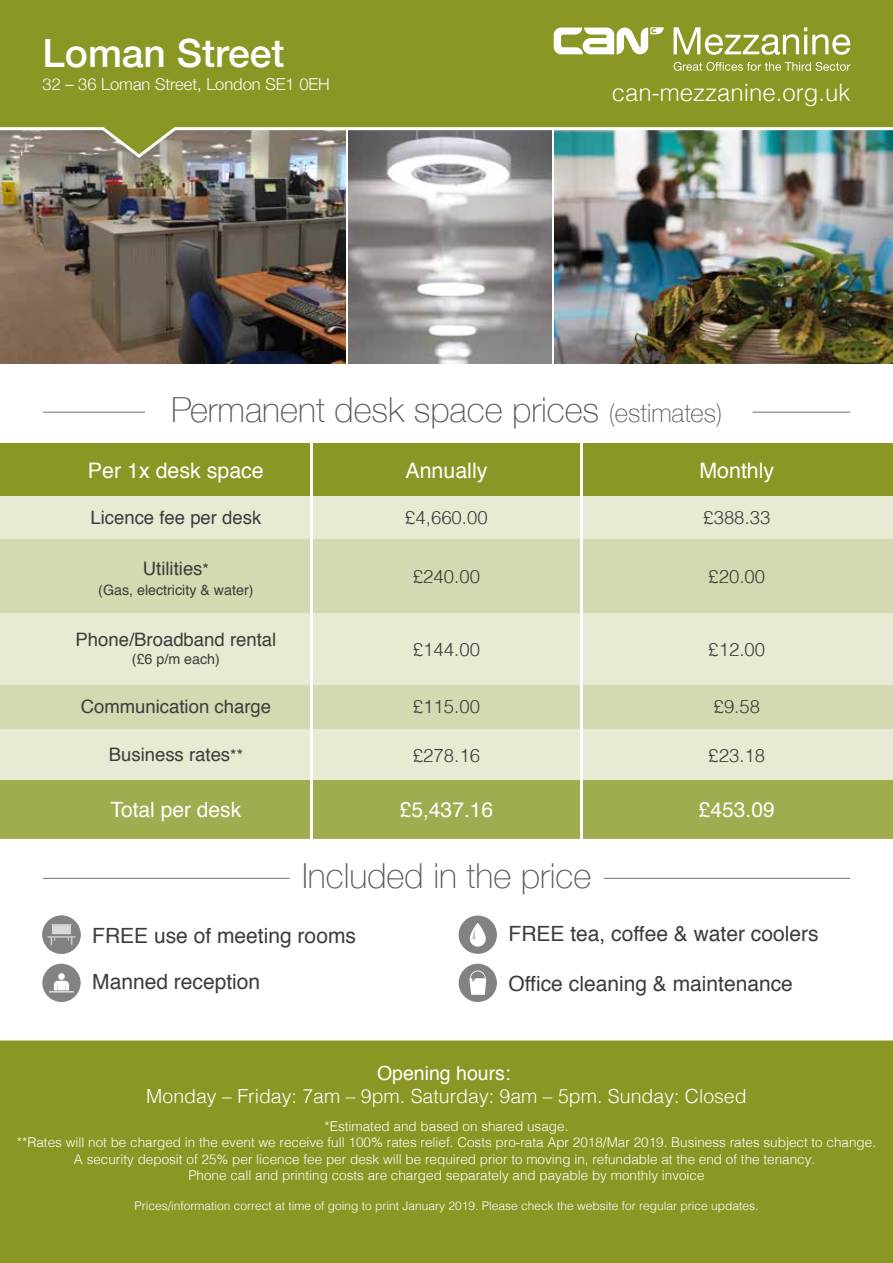
<style>
.page{position:relative;width:893px;height:1263px;background:#fff}
.page>*{position:absolute;margin:0;border:0;box-sizing:border-box;transform-origin:0 0}
.t1{font:500 39px "Helvetica Neue";color:#fff}
.t2{font:100 34.5px "Helvetica Neue";color:#575756}
.t3{font:300 24px "Helvetica";color:#fff}
.t4{font:21.3px "Helvetica";color:#fff}
.t5{font:21px "Helvetica";color:#3c3c3b}
.t6{font:21px "Helvetica";color:#fff}
.t7{font:300 19.5px "Helvetica";color:#fff}
.t8{font:19.5px "Helvetica";color:#fff}
.t9{font:18.6px "Helvetica";color:#3c3c3b}
.t10{font:300 18.6px "Helvetica";color:#3c3c3b}
.t11{font:300 16.5px "Helvetica Neue";color:#fff}
.t12{font:14.25px "Helvetica";color:#3c3c3b}
.t13{font:300 13.5px/16.2px "Helvetica";color:#fff;text-align:center}
.t14{font:300 12px "Helvetica";color:#fff}
.s1{font-size:25.5px}
.s2{font-size:16.5px}
</style>
<div class="page">
<img style="left:348px;top:160px;width:203px;height:204px">
<img style="left:554px;top:160px;width:339px;height:204px">
<img style="left:0;top:160px;width:345px;height:204px">
<div style="left:0;top:1040px;width:893px;height:223px;background:#8a9725"></div>
<svg style="left:0;top:0;width:893px;height:160px;background:#8b983e"></svg>
<hr style="left:43px;top:878px;width:247px;height:1px;background:#706f6f">
<hr style="left:604px;top:878px;width:246px;height:1px;background:#706f6f">
<div style="left:42px;top:964px;width:39px;height:38px;background:#828282;border-radius:50%"></div>
<div style="left:58px;top:973px;width:7px;height:7px;background:#fff;border-radius:50%"></div>
<svg style="left:49px;top:981px;width:25px;height:11px"></svg>
<div style="left:459px;top:915px;width:38px;height:39px;background:#828282;border-radius:50%"></div>
<svg style="left:470px;top:923px;width:16px;height:23px"></svg>
<div style="left:459px;top:964px;width:38px;height:38px;background:#828282;border-radius:50%"></div>
<svg style="left:469px;top:970px;width:17px;height:25px"></svg>
<div style="left:42px;top:915px;width:39px;height:39px;background:#828282;border-radius:50%"></div>
<svg style="left:48px;top:924px;width:27px;height:21px"></svg>
<div style="left:0;top:444px;width:309px;height:52px;background:#8a9725"></div>
<div style="left:0;top:496px;width:309px;height:342px;background:#e8ead4"></div>
<div style="left:313px;top:496px;width:267px;height:342px;background:#e8ead4"></div>
<div style="left:584px;top:496px;width:309px;height:342px;background:#e8ead4"></div>
<div style="left:0;top:539px;width:309px;height:73px;background:#d5d9b1"></div>
<div style="left:313px;top:539px;width:267px;height:73px;background:#d5d9b1"></div>
<div style="left:584px;top:539px;width:309px;height:73px;background:#d5d9b1"></div>
<div style="left:0;top:685px;width:309px;height:43px;background:#d5d9b1"></div>
<div style="left:313px;top:685px;width:267px;height:43px;background:#d5d9b1"></div>
<div style="left:584px;top:685px;width:309px;height:43px;background:#d5d9b1"></div>
<div style="left:0;top:780px;width:309px;height:59px;background:#a1ab50"></div>
<div style="left:313px;top:780px;width:267px;height:59px;background:#a1ab50"></div>
<div style="left:584px;top:780px;width:309px;height:59px;background:#a1ab50"></div>
<div style="left:313px;top:444px;width:267px;height:52px;background:#8a9725"></div>
<div style="left:584px;top:444px;width:309px;height:52px;background:#8a9725"></div>
<hr style="left:43px;top:412px;width:102px;height:1px;background:#706f6f">
<hr style="left:752px;top:412px;width:98px;height:1px;background:#706f6f">
<svg style="left:554px;top:27px;width:110px;height:27px"></svg>
<svg style="left:674px;top:27px;width:176px;height:28px"></svg>
<svg style="left:674px;top:62px;width:176px;height:9px;background:#aab360"></svg>
<h1 class="t1" style="left:43px;top:22px;width:243px">Loman Street</h1>
<p class="t11" style="left:43px;top:71px;width:289px">32 – 36 Loman Street, London SE1 0EH</p>
<h3 class="t3" style="left:612px;top:72px;width:240px">can-mezzanine.org.uk</h3>
<h2 class="t2" style="left:171px;top:383px;width:553px">Permanent desk space prices <span class="s1">(estimates)</span></h2>
<h3 class="t4" style="left:88px;top:454px;width:177px">Per 1x desk space</h3>
<h3 class="t4" style="left:405px;top:454px;width:83px">Annually</h3>
<h3 class="t4" style="left:699px;top:454px;width:76px">Monthly</h3>
<h3 class="t10" style="left:405px;top:501px;width:84px">£4,660.00</h3>
<h3 class="t10" style="left:703px;top:501px;width:68px">£388.33</h3>
<h3 class="t9" style="left:90px;top:503px;width:172px">Licence fee per desk</h3>
<h3 class="t9" style="left:143px;top:554px;width:68px">Utilities<span class="s2">*</span></h3>
<p class="t12" style="left:98px;top:579px;width:157px">(Gas, electricity &amp; water)</p>
<h3 class="t9" style="left:76px;top:625px;width:202px">Phone/Broadband rental</h3>
<p class="t12" style="left:132px;top:648px;width:89px">(£6 p/m each)</p>
<h3 class="t10" style="left:413px;top:560px;width:68px">£240.00</h3>
<h3 class="t10" style="left:708px;top:560px;width:58px">£20.00</h3>
<h3 class="t10" style="left:413px;top:633px;width:68px">£144.00</h3>
<h3 class="t10" style="left:708px;top:633px;width:58px">£12.00</h3>
<h3 class="t9" style="left:81px;top:692px;width:192px">Communication charge</h3>
<h3 class="t10" style="left:413px;top:690px;width:68px">£115.00</h3>
<h3 class="t10" style="left:714px;top:690px;width:48px">£9.58</h3>
<h3 class="t9" style="left:109px;top:740px;width:136px">Business rates<span class="s2">**</span></h3>
<h3 class="t10" style="left:413px;top:739px;width:68px">£278.16</h3>
<h3 class="t10" style="left:708px;top:739px;width:58px">£23.18</h3>
<h3 class="t6" style="left:111px;top:794px;width:132px">Total per desk</h3>
<h3 class="t6" style="left:400px;top:794px;width:95px">£5,437.16</h3>
<h3 class="t6" style="left:699px;top:794px;width:77px">£453.09</h3>
<h2 class="t2" style="left:302px;top:849px;width:291px">Included in the price</h2>
<h3 class="t5" style="left:92px;top:919px;width:265px">FREE use of meeting rooms</h3>
<h3 class="t5" style="left:508px;top:917px;width:312px">FREE tea, coffee &amp; water coolers</h3>
<h3 class="t5" style="left:92px;top:965px;width:170px">Manned reception</h3>
<h3 class="t5" style="left:508px;top:967px;width:286px">Office cleaning &amp; maintenance</h3>
<h3 class="t8" style="left:377px;top:1058px;width:135px">Opening hours:</h3>
<h3 class="t7" style="left:146px;top:1080px;width:602px">Monday – Friday: 7am – 9pm. Saturday: 9am – 5pm. Sunday: Closed</h3>
<p class="t13" style="left:17px;top:1117px;width:861px">*Estimated and based on shared usage.<br>**Rates will not be charged in the event we receive full 100% rates relief. Costs pro-rata Apr 2018/Mar 2019. Business rates subject to change.<br>A security deposit of 25% per licence fee per desk will be required prior to moving in, refundable at the end of the tenancy.<br>Phone call and printing costs are charged separately and payable by monthly invoice</p>
<p class="t14" style="left:134px;top:1196px;width:626px">Prices/information correct at time of going to print January 2019. Please check the website for regular price updates.</p>
</div>
